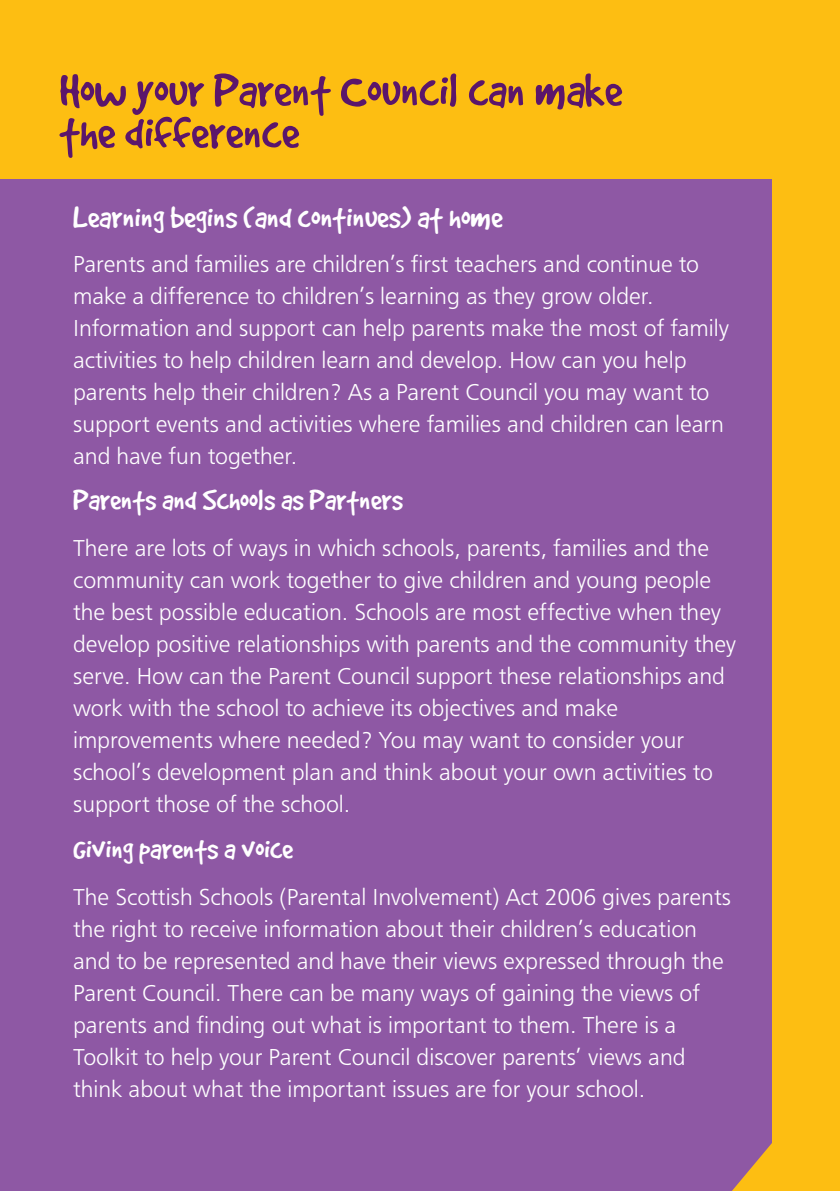
<style>
.page{position:relative;width:840px;height:1191px;background:#fff}
.page>*{position:absolute;margin:0;border:0;box-sizing:border-box;transform-origin:0 0}
.t1{font:52px/42px "Good Dog Plain";color:#5b166b}
.t2{font:34px "Good Dog Plain";color:#fff}
.t3{font:32px "Good Dog Plain";color:#fff}
.t4{font:300 24px/32px "Frutus T";color:#fff}
.s1{font-size:58px}
</style>
<div class="page">
<div style="left:0;top:0;width:839px;height:1191px;background:#fdbe12"></div>
<div style="left:0;top:180px;width:771px;height:1011px;background:#8e58a4"></div>
<svg style="left:732px;top:1139px;width:40px;height:52px"></svg>
<p class="t1" style="left:59px;top:69px;width:564px">How your Parent <span class="s1">C</span>ouncil can make the difference</p>
<p class="t2" style="left:73px;top:201px;width:430px">Learning begins (and continues) at home</p>
<p class="t4" style="left:73px;top:247px;width:657px">Parents and families are children’s first teachers and continue to make a difference to children’s learning as they grow older.<br>Information and support can help parents make the most of family activities to help children learn and develop. How can you help parents help their children? As a Parent Council you may want to support events and activities where families and children can learn and have fun together.</p>
<p class="t3" style="left:73px;top:484px;width:331px">Parents and Schools as Partners</p>
<p class="t4" style="left:73px;top:532px;width:664px">There are lots of ways in which schools, parents, families and the community can work together to give children and young people the best possible education. Schools are most effective when they develop positive relationships with parents and the community they serve. How can the Parent Council support these relationships and work with the school to achieve its objectives and make improvements where needed? You may want to consider your school’s development plan and think about your own activities to support those of the school.</p>
<p class="t3" style="left:73px;top:833px;width:221px">Giving parents a voice</p>
<p class="t4" style="left:73px;top:880px;width:659px">The Scottish Schools (Parental Involvement) Act 2006 gives parents the right to receive information about their children’s education and to be represented and have their views expressed through the Parent Council. There can be many ways of gaining the views of parents and finding out what is important to them. There is a Toolkit to help your Parent Council discover parents’ views and think about what the important issues are for your school.</p>
</div>
